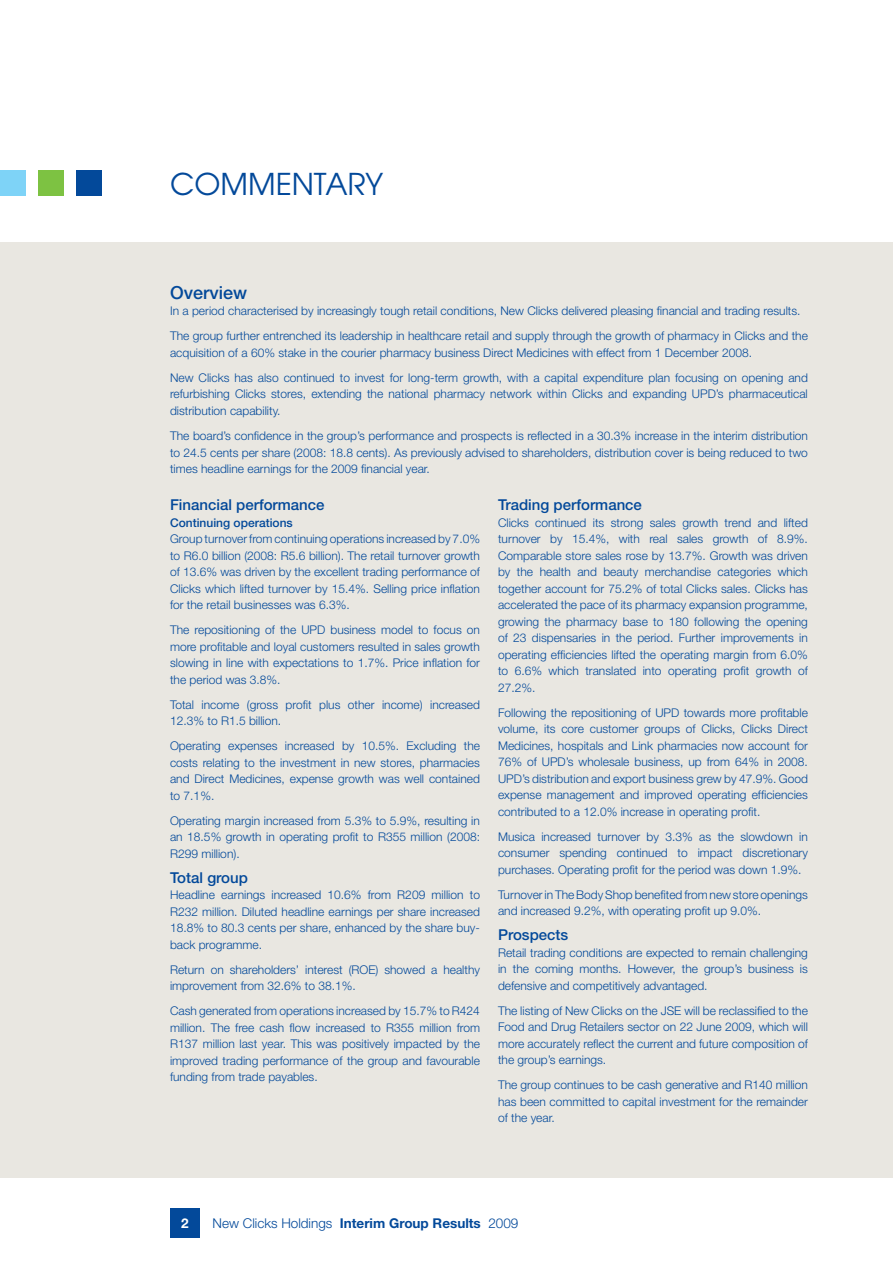
<style>
.page{position:relative;width:893px;height:1263px;background:#fff}
.page>*{position:absolute;margin:0;border:0;box-sizing:border-box;transform-origin:0 0}
.t1{font:30px "Avant Garde";color:#03499a}
.t2{font:500 18px "Helvetica Neue";color:#03499a}
.t3{font:500 15px "Helvetica Neue";color:#03499a}
.t4{font:300 13.5px "Helvetica Neue";color:#03499a}
.t5{font:700 13.5px "Helvetica Neue";color:#fff}
.t6{font:300 12px/16.5px "Helvetica Neue";color:#03499a;text-align:justify}
.t7{font:500 12px "Helvetica Neue";color:#03499a}
.s1{font-weight:700}
</style>
<div class="page">
<div style="left:77px;top:170px;width:25px;height:26px;background:#03499a"></div>
<div style="left:38px;top:170px;width:26px;height:26px;background:#7dc242"></div>
<div style="left:0;top:170px;width:26px;height:26px;background:#7ed3f7"></div>
<div style="left:170px;top:1207px;width:30px;height:30px;background:#03499a"></div>
<div style="left:0;top:242px;width:893px;height:936px;background:#e9e7e1"></div>
<h1 class="t1" style="left:170px;top:165px;width:215px">COMMENTARY</h1>
<h2 class="t2" style="left:170px;top:282px;width:79px">Overview</h2>
<p class="t6" style="left:170px;top:298px;width:639px;line-height:25px">In a period characterised by increasingly tough retail conditions, New Clicks delivered pleasing financial and trading results.<br>The group further entrenched its leadership in healthcare retail and supply through the growth of pharmacy in Clicks and the</p>
<p class="t6" style="left:170px;top:340px;width:639px;line-height:25px">acquisition of a 60% stake in the courier pharmacy business Direct Medicines with effect from 1 December 2008.<br>New Clicks has also continued to invest for long-term growth, with a capital expenditure plan focusing on opening and</p>
<p class="t6" style="left:170px;top:386px;width:639px">refurbishing Clicks stores, extending the national pharmacy network within Clicks and expanding UPD’s pharmaceutical distribution capability.</p>
<p class="t6" style="left:170px;top:427px;width:639px">The board’s confidence in the group’s performance and prospects is reflected in a 30.3% increase in the interim distribution to 24.5 cents per share (2008: 18.8 cents). As previously advised to shareholders, distribution cover is being reduced to two times headline earnings for the 2009 financial year.</p>
<p class="t3" style="left:170px;top:496px;width:156px">Financial performance</p>
<p class="t7" style="left:170px;top:515px;width:124px">Continuing operations</p>
<p class="t6" style="left:170px;top:530px;width:311px">Group turnover from continuing operations increased by 7.0% to R6.0 billion (2008: R5.6 billion). The retail turnover growth of 13.6% was driven by the excellent trading performance of Clicks which lifted turnover by 15.4%. Selling price inflation for the retail businesses was 6.3%.</p>
<p class="t6" style="left:170px;top:621px;width:311px">The repositioning of the UPD business model to focus on more profitable and loyal customers resulted in sales growth slowing in line with expectations to 1.7%. Price inflation for the period was 3.8%.</p>
<p class="t6" style="left:170px;top:696px;width:311px">Total income (gross profit plus other income) increased<br>12.3% to R1.5 billion.</p>
<p class="t6" style="left:170px;top:737px;width:311px">Operating expenses increased by 10.5%. Excluding the costs relating to the investment in new stores, pharmacies and Direct Medicines, expense growth was well contained to 7.1%.</p>
<p class="t6" style="left:170px;top:812px;width:311px">Operating margin increased from 5.3% to 5.9%, resulting in an 18.5% growth in operating profit to R355 million (2008:<br>R299 million).</p>
<p class="t3" style="left:170px;top:868px;width:79px">Total group</p>
<p class="t6" style="left:170px;top:886px;width:311px">Headline earnings increased 10.6% from R209 million to R232 million. Diluted headline earnings per share increased 18.8% to 80.3 cents per share, enhanced by the share buy&shy;back programme.</p>
<p class="t6" style="left:170px;top:961px;width:311px">Return on shareholders’ interest (ROE) showed a healthy improvement from 32.6% to 38.1%.</p>
<p class="t6" style="left:170px;top:1002px;width:311px">Cash generated from operations increased by 15.7% to R424 million. The free cash flow increased to R355 million from R137 million last year. This was positively impacted by the improved trading performance of the group and favourable funding from trade payables.</p>
<p class="t3" style="left:498px;top:496px;width:145px">Trading performance</p>
<p class="t6" style="left:498px;top:514px;width:311px">Clicks continued its strong sales growth trend and lifted turnover by 15.4%, with real sales growth of 8.9%.<br>Comparable store sales rose by 13.7%. Growth was driven by the health and beauty merchandise categories which together account for 75.2% of total Clicks sales. Clicks has accelerated the pace of its pharmacy expansion programme, growing the pharmacy base to 180 following the opening of 23 dispensaries in the period. Further improvements in operating efficiencies lifted the operating margin from 6.0% to 6.6% which translated into operating profit growth of 27.2%.</p>
<p class="t6" style="left:498px;top:704px;width:311px">Following the repositioning of UPD towards more profitable volume, its core customer groups of Clicks, Clicks Direct Medicines, hospitals and Link pharmacies now account for 76% of UPD’s wholesale business, up from 64% in 2008.<br>UPD’s distribution and export business grew by 47.9%. Good expense management and improved operating efficiencies contributed to a 12.0% increase in operating profit.</p>
<p class="t6" style="left:498px;top:828px;width:311px">Musica increased turnover by 3.3% as the slowdown in consumer spending continued to impact discretionary purchases. Operating profit for the period was down 1.9%.</p>
<p class="t6" style="left:498px;top:886px;width:311px">Turnover in The Body Shop benefited from new store openings and increased 9.2%, with operating profit up 9.0%.</p>
<p class="t3" style="left:498px;top:926px;width:72px">Prospects</p>
<p class="t6" style="left:498px;top:944px;width:311px">Retail trading conditions are expected to remain challenging in the coming months. However, the group’s business is defensive and competitively advantaged.</p>
<p class="t6" style="left:498px;top:1002px;width:311px">The listing of New Clicks on the JSE will be reclassified to the Food and Drug Retailers sector on 22 June 2009, which will more accurately reflect the current and future composition of the group’s earnings.</p>
<p class="t6" style="left:498px;top:1076px;width:311px">The group continues to be cash generative and R140 million has been committed to capital investment for the remainder of the year.</p>
<p class="t5" style="left:181px;top:1214px;width:9px">2</p>
<p class="t4" style="left:213px;top:1215px;width:307px">New Clicks Holdings <span class="s1">Interim Group Results</span> 2009</p>
</div>
